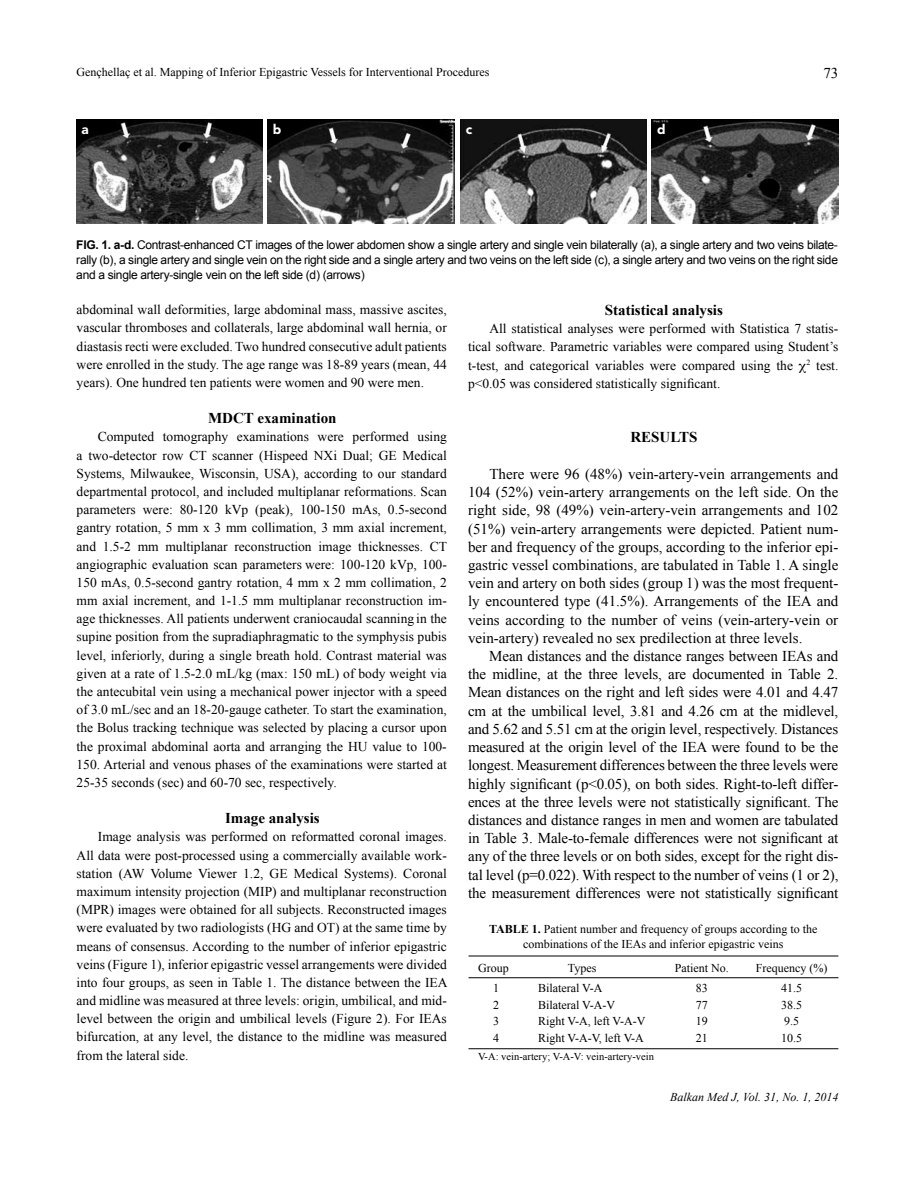
<style>
.page{position:relative;width:915px;height:1191px;background:#fff}
.page>*{position:absolute;margin:0;border:0;box-sizing:border-box;transform-origin:0 0}
.t1{font:15px/18.1px "Times New Roman";color:#000;text-align:justify}
.t2{font:700 15px "Times New Roman";color:#000}
.t3{font:13.5px/18.1px "Times New Roman";color:#000;text-align:justify}
.t4{font:900 13.5px "Avenir LT Std";color:#fff}
.t5{font:12px/15px "Arial";letter-spacing:-.025em;color:#000;text-align:justify}
.t6{font:12px/15px "Times New Roman";color:#000;text-align:center}
.t7{font:italic 12px "Times New Roman";color:#000}
.t8{font:10.5px "Times New Roman";color:#000}
.s1{font-weight:700}
</style>
<div class="page">
<img style="left:76px;top:119px;width:187px;height:104px">
<img style="left:268px;top:119px;width:186px;height:104px">
<img style="left:460px;top:119px;width:186px;height:104px">
<img style="left:651px;top:119px;width:187px;height:104px">
<hr style="left:468px;top:977px;width:370px;height:1px;background:#000">
<hr style="left:468px;top:1048px;width:370px;height:1px;background:#000">
<hr style="left:468px;top:955px;width:370px;height:1px;background:#000">
<p class="t6" style="left:77px;top:65px;width:414px">Gençhellaç et al. Mapping of Inferior Epigastric Vessels for Interventional Procedures</p>
<p class="t1" style="left:823px;top:64px;width:16px">73</p>
<p class="t4" style="left:81px;top:121px;width:9px">a</p>
<p class="t4" style="left:273px;top:121px;width:10px">b</p>
<p class="t4" style="left:465px;top:121px;width:8px">c</p>
<p class="t4" style="left:657px;top:121px;width:10px">d</p>
<p class="t5" style="left:76px;top:238px;width:763px"><span class="s1">FIG. 1. a-d.</span> Contrast-enhanced CT images of the lower abdomen show a single artery and single vein bilaterally (a), a single artery and two veins bilate&shy;rally (b), a single artery and single vein on the right side and a single artery and two veins on the left side (c), a single artery and two veins on the right side and a single artery-single vein on the left side (d) (arrows)</p>
<p class="t3" style="left:77px;top:300px;width:371px">abdominal wall deformities, large abdominal mass, massive ascites, vascular thromboses and collaterals, large abdominal wall hernia, or diastasis recti were excluded. Two hundred consecutive adult patients were enrolled in the study. The age range was 18-89 years (mean, 44 years). One hundred ten patients were women and 90 were men.</p>
<p class="t2" style="left:208px;top:408px;width:130px">MDCT examination</p>
<p class="t3" style="left:76px;top:427px;width:372px;text-indent:21px">Computed tomography examinations were performed using a two-detector row CT scanner (Hispeed NXi Dual; GE Medical Systems, Milwaukee, Wisconsin, USA), according to our standard departmental protocol, and included multiplanar reformations. Scan parameters were: 80-120 kVp (peak), 100-150 mAs, 0.5-second gantry rotation, 5 mm x 3 mm collimation, 3 mm axial increment, and 1.5-2 mm multiplanar reconstruction image thicknesses. CT angiographic evaluation scan parameters were: 100-120 kVp, 100- 150 mAs, 0.5-second gantry rotation, 4 mm x 2 mm collimation, 2 mm axial increment, and 1-1.5 mm multiplanar reconstruction im&shy;age thicknesses. All patients underwent craniocaudal scanning in the supine position from the supradiaphragmatic to the symphysis pubis level, inferiorly, during a single breath hold. Contrast material was given at a rate of 1.5-2.0 mL/kg (max: 150 mL) of body weight via the antecubital vein using a mechanical power injector with a speed of 3.0 mL/sec and an 18-20-gauge catheter. To start the examination, the Bolus tracking technique was selected by placing a cursor upon the proximal abdominal aorta and arranging the HU value to 100- 150. Arterial and venous phases of the examinations were started at 25-35 seconds (sec) and 60-70 sec, respectively.</p>
<p class="t2" style="left:225px;top:808px;width:96px">Image analysis</p>
<p class="t3" style="left:77px;top:827px;width:372px;text-indent:21px">Image analysis was performed on reformatted coronal images.<br>All data were post-processed using a commercially available work&shy;station (AW Volume Viewer 1.2, GE Medical Systems). Coronal maximum intensity projection (MIP) and multiplanar reconstruction (MPR) images were obtained for all subjects. Reconstructed images were evaluated by two radiologists (HG and OT) at the same time by means of consensus. According to the number of inferior epigastric veins (Figure 1), inferior epigastric vessel arrangements were divided into four groups, as seen in Table 1. The distance between the IEA and midline was measured at three levels: origin, umbilical, and mid&shy;level between the origin and umbilical levels (Figure 2). For IEAs bifurcation, at any level, the distance to the midline was measured from the lateral side.</p>
<p class="t2" style="left:604px;top:299px;width:119px">Statistical analysis</p>
<p class="t3" style="left:468px;top:319px;width:371px;text-indent:21px">All statistical analyses were performed with Statistica 7 statis&shy;tical software. Parametric variables were compared using Student’s t-test, and categorical variables were compared using the <sup>2</sup> test. p&lt;0.05 was considered statistically significant.</p>
<p class="t2" style="left:630px;top:427px;width:68px">RESULTS</p>
<p class="t1" style="left:468px;top:464px;width:372px;text-indent:21px">There were 96 (48%) vein-artery-vein arrangements and 104 (52%) vein-artery arrangements on the left side. On the right side, 98 (49%) vein-artery-vein arrangements and 102 (51%) vein-artery arrangements were depicted. Patient num&shy;ber and frequency of the groups, according to the inferior epi&shy;gastric vessel combinations, are tabulated in Table 1. A single vein and artery on both sides (group 1) was the most frequent&shy;ly encountered type (41.5%). Arrangements of the IEA and veins according to the number of veins (vein-artery-vein or vein-artery) revealed no sex predilection at three levels.</p>
<p class="t1" style="left:468px;top:646px;width:372px;text-indent:21px">Mean distances and the distance ranges between IEAs and the midline, at the three levels, are documented in Table 2.<br>Mean distances on the right and left sides were 4.01 and 4.47 cm at the umbilical level, 3.81 and 4.26 cm at the midlevel, and 5.62 and 5.51 cm at the origin level, respectively. Distances measured at the origin level of the IEA were found to be the longest. Measurement differences between the three levels were highly significant (p&lt;0.05), on both sides. Right-to-left differ&shy;ences at the three levels were not statistically significant. The distances and distance ranges in men and women are tabulated in Table 3. Male-to-female differences were not significant at any of the three levels or on both sides, except for the right dis&shy;tal level (p=0.022). With respect to the number of veins (1 or 2), the measurement differences were not statistically significant</p>
<p class="t6" style="left:489px;top:921px;width:330px"><span class="s1">TABLE 1.</span> Patient number and frequency of groups according to the combinations of the IEAs and inferior epigastric veins</p>
<p class="t6" style="left:478px;top:960px;width:32px">Group</p>
<p class="t6" style="left:567px;top:960px;width:30px">Types</p>
<p class="t6" style="left:674px;top:960px;width:55px">Patient No.</p>
<p class="t6" style="left:755px;top:960px;width:73px">Frequency (%)</p>
<p class="t6" style="left:493px;top:980px;width:7px">1</p>
<p class="t6" style="left:538px;top:980px;width:66px">Bilateral V-A</p>
<p class="t6" style="left:695px;top:980px;width:13px">83</p>
<p class="t6" style="left:781px;top:980px;width:22px">41.5</p>
<p class="t6" style="left:493px;top:997px;width:7px">2</p>
<p class="t6" style="left:538px;top:997px;width:78px">Bilateral V-A-V</p>
<p class="t6" style="left:695px;top:997px;width:13px">77</p>
<p class="t6" style="left:781px;top:997px;width:22px">38.5</p>
<p class="t6" style="left:493px;top:1013px;width:7px">3</p>
<p class="t6" style="left:538px;top:1013px;width:109px">Right V-A, left V-A-V</p>
<p class="t6" style="left:695px;top:1013px;width:13px">19</p>
<p class="t6" style="left:784px;top:1013px;width:16px">9.5</p>
<p class="t6" style="left:493px;top:1030px;width:7px">4</p>
<p class="t6" style="left:538px;top:1030px;width:107px">Right V-A-V, left V-A</p>
<p class="t6" style="left:695px;top:1030px;width:13px">21</p>
<p class="t6" style="left:781px;top:1030px;width:22px">10.5</p>
<p class="t8" style="left:478px;top:1049px;width:177px">V-A: vein-artery; V-A-V: vein-artery-vein</p>
<p class="t7" style="left:670px;top:1088px;width:169px">Balkan Med J, Vol. 31, No. 1, 2014</p>
</div>
